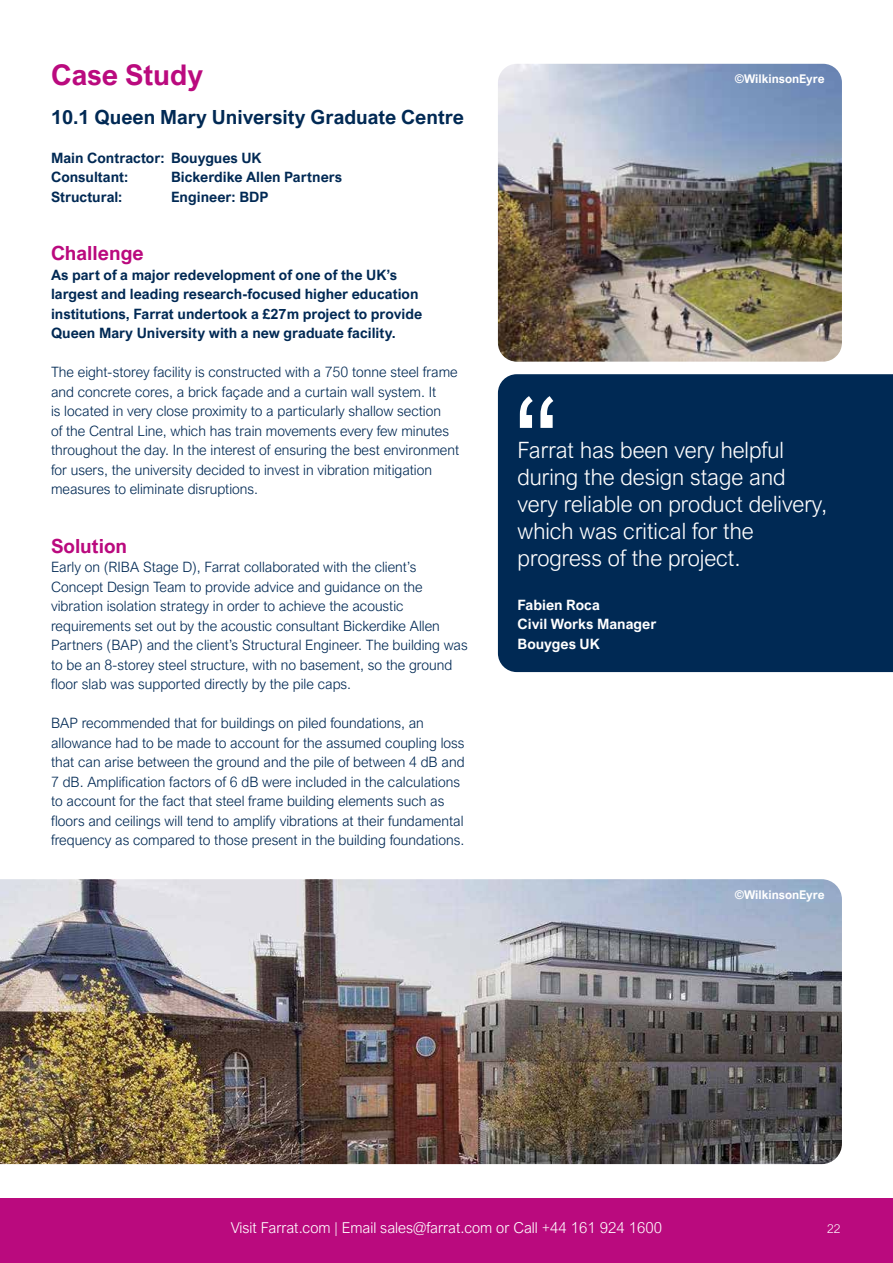
<style>
.page{position:relative;width:893px;height:1263px;background:#fff}
.page>*{position:absolute;margin:0;border:0;box-sizing:border-box;transform-origin:0 0}
.t1{font:700 28.5px "Arial Nova";color:#ba0a7e}
.t2{font:300 22.5px/27px "Arial Nova";color:#fff}
.t3{font:700 19.5px "Arial Nova";color:#002954}
.t4{font:700 19.5px "Arial Nova";color:#ba0a7e}
.t5{font:300 15px "Arial Nova";color:#fff}
.t6{font:300 14.25px/19.5px "Arial Nova";color:#002954}
.t7{font:700 14.25px/19.5px "Arial Nova";color:#002954}
.t8{font:700 14.25px/19.5px "Arial Nova";color:#fff}
.t9{font:700 12px "Arial Nova";color:#fff}
.t10{font:300 12px "Arial Nova";color:#fff}
</style>
<div class="page">
<div style="left:0;top:1198px;width:893px;height:65px;background:#ba0a7e"></div>
<div style="left:498px;top:374px;width:395px;height:298px;background:#002954"></div>
<svg style="left:520px;top:396px;width:13px;height:32px"></svg>
<svg style="left:540px;top:396px;width:13px;height:32px"></svg>
<img style="left:498px;top:64px;width:344px;height:298px">
<img style="left:0;top:879px;width:842px;height:285px">
<h1 class="t1" style="left:51px;top:58px;width:154px">Case Study</h1>
<h3 class="t3" style="left:51px;top:105px;width:414px">10.1 Queen Mary University Graduate Centre</h3>
<p class="t7" style="left:51px;top:148px;width:212px">Main Contractor: Bouygues UK<br>Consultant:</p>
<p class="t7" style="left:171px;top:167px;width:173px">Bickerdike Allen Partners</p>
<p class="t7" style="left:51px;top:187px;width:73px">Structural:</p>
<p class="t7" style="left:171px;top:187px;width:99px">Engineer: BDP</p>
<h3 class="t4" style="left:51px;top:242px;width:94px">Challenge</h3>
<p class="t7" style="left:51px;top:265px;width:373px">As part of a major redevelopment of one of the UK’s largest and leading research-focused higher education institutions, Farrat undertook a £27m project to provide Queen Mary University with a new graduate facility.</p>
<p class="t6" style="left:51px;top:362px;width:410px">The eight-storey facility is constructed with a 750 tonne steel frame and concrete cores, a brick façade and a curtain wall system. It<br>is located in very close proximity to a particularly shallow section<br>of the Central Line, which has train movements every few minutes throughout the day. In the interest of ensuring the best environment for users, the university decided to invest in vibration mitigation measures to eliminate disruptions.</p>
<h3 class="t4" style="left:51px;top:534px;width:78px">Solution</h3>
<p class="t6" style="left:51px;top:557px;width:418px">Early on (RIBA Stage D), Farrat collaborated with the client’s Concept Design Team to provide advice and guidance on the vibration isolation strategy in order to achieve the acoustic requirements set out by the acoustic consultant Bickerdike Allen Partners (BAP) and the client’s Structural Engineer. The building was to be an 8-storey steel structure, with no basement, so the ground floor slab was supported directly by the pile caps.</p>
<p class="t6" style="left:51px;top:713px;width:415px">BAP recommended that for buildings on piled foundations, an allowance had to be made to account for the assumed coupling loss that can arise between the ground and the pile of between 4 dB and 7 dB. Amplification factors of 6 dB were included in the calculations to account for the fact that steel frame building elements such as floors and ceilings will tend to amplify vibrations at their fundamental frequency as compared to those present in the building foundations.</p>
<p class="t9" style="left:735px;top:72px;width:91px">©WilkinsonEyre</p>
<h2 class="t2" style="left:518px;top:437px;width:311px">Farrat has been very helpful during the design stage and very reliable on product delivery, which was critical for the progress of the project.</h2>
<p class="t8" style="left:518px;top:595px;width:140px">Fabien Roca<br>Civil Works Manager<br>Bouyges UK</p>
<p class="t9" style="left:735px;top:887px;width:91px">©WilkinsonEyre</p>
<p class="t5" style="left:231px;top:1219px;width:433px">Visit Farrat.com | Email sales@farrat.com or Call +44 161 924 1600</p>
<p class="t10" style="left:827px;top:1222px;width:15px">22</p>
</div>
